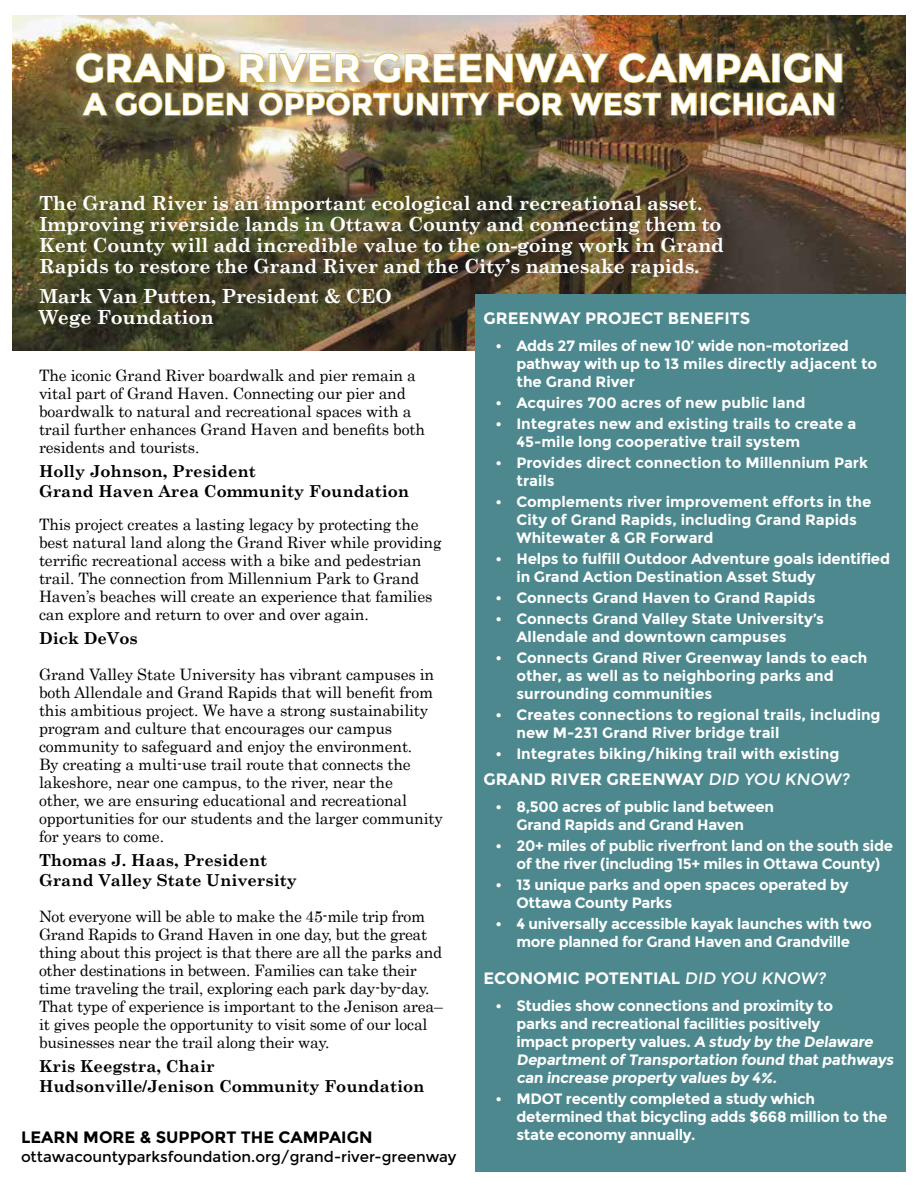
<style>
.page{position:relative;width:918px;height:1188px;background:#fff}
.page>*{position:absolute;margin:0;border:0;box-sizing:border-box;transform-origin:0 0}
.t1{font:700 39.9px "Montserrat";color:#fff}
.t2{font:700 30.9px "Montserrat";color:#fff}
.t3{font:700 19.5px/21px "Century Schoolbook";letter-spacing:-.01em;color:#fff}
.t4{font:700 16.5px/19.5px "Century Schoolbook";color:#000}
.t5{font:700 16.5px "Montserrat";color:#fff}
.t6{font:700 16.5px "Montserrat";color:#000}
.t7{font:15.75px/18px "Century";letter-spacing:-.01em;color:#000}
.t8{font:700 15px/18px "Montserrat";letter-spacing:-.01em;color:#fff}
.t9{font:15px "Montserrat";color:#000}
.s1{font-weight:400}
</style>
<div class="page">
<img style="left:13px;top:16px;width:892px;height:335px">
<div style="left:475px;top:295px;width:430px;height:877px;background:#4c888e"></div>
<div style="left:73px;top:51px;width:781px;height:76px;background:#000;opacity:.25"></div>
<div style="left:69px;top:45px;width:781px;height:78px;background:#fff;opacity:.24"></div>
<svg style="left:75px;top:52px;width:151px;height:32px;background:#8e7b44"></svg>
<svg style="left:239px;top:53px;width:29px;height:30px"></svg>
<div style="left:269px;top:53px;width:7px;height:30px;border:2px solid #d7b740"></div>
<svg style="left:277px;top:52px;width:86px;height:31px;background:#d0be92"></svg>
<img style="left:372px;top:52px;width:238px;height:32px">
<img style="left:618px;top:52px;width:154px;height:32px">
<div style="left:772px;top:53px;width:8px;height:30px;border:2px solid #d7b740"></div>
<svg style="left:783px;top:52px;width:60px;height:32px;background:#796a39"></svg>
<svg style="left:81px;top:92px;width:28px;height:25px"></svg>
<svg style="left:115px;top:91px;width:134px;height:26px;background:#82743f"></svg>
<img style="left:258px;top:91px;width:181px;height:26px">
<div style="left:442px;top:93px;width:6px;height:23px;border:2px solid #d7b740"></div>
<svg style="left:450px;top:92px;width:41px;height:24px"></svg>
<svg style="left:497px;top:91px;width:165px;height:26px;background:#816c39"></svg>
<svg style="left:670px;top:92px;width:28px;height:24px"></svg>
<div style="left:701px;top:93px;width:6px;height:23px;border:2px solid #d7b740"></div>
<svg style="left:709px;top:91px;width:45px;height:26px"></svg>
<div style="left:757px;top:93px;width:6px;height:23px;border:2px solid #d7b740"></div>
<svg style="left:765px;top:91px;width:70px;height:26px;background:#846a38"></svg>
<h1 class="t1" style="left:75px;top:44px;width:772px">GRAND RIVER GREENWAY CAMPAIGN</h1>
<h2 class="t2" style="left:84px;top:86px;width:754px">A GOLDEN OPPORTUNITY FOR WEST MICHIGAN</h2>
<p class="t3" style="left:39px;top:192px;width:687px">The Grand River is an important ecological and recreational asset.<br>Improving riverside lands in Ottawa County and connecting them to Kent County will add incredible value to the on-going work in Grand Rapids to restore the Grand River and the City’s namesake rapids.</p>
<h3 class="t3" style="left:39px;top:285px;width:354px">Mark Van Putten, President &amp; CEO<br>Wege Foundation</h3>
<p class="t5" style="left:483px;top:308px;width:268px">GREENWAY PROJECT BENEFITS</p>
<p class="t8" style="left:516px;top:337px;width:362px;text-indent:-21px">• Adds 27 miles of new 10’ wide non-motorized pathway with up to 13 miles directly adjacent to the Grand River</p>
<p class="t8" style="left:495px;top:394px;width:311px">• Acquires 700 acres of new public land</p>
<p class="t8" style="left:516px;top:415px;width:341px;text-indent:-21px">• Integrates new and existing trails to create a<br>45-mile long cooperative trail system</p>
<p class="t8" style="left:516px;top:454px;width:353px;text-indent:-21px">• Provides direct connection to Millennium Park trails</p>
<p class="t8" style="left:516px;top:493px;width:356px;text-indent:-21px">• Complements river improvement efforts in the<br>City of Grand Rapids, including Grand Rapids<br>Whitewater &amp; GR Forward</p>
<p class="t8" style="left:516px;top:550px;width:375px;text-indent:-21px">• Helps to fulfill Outdoor Adventure goals identified in Grand Action Destination Asset Study</p>
<p class="t8" style="left:495px;top:589px;width:322px">• Connects Grand Haven to Grand Rapids</p>
<p class="t8" style="left:516px;top:610px;width:309px;text-indent:-21px">• Connects Grand Valley State University’s<br>Allendale and downtown campuses</p>
<p class="t8" style="left:516px;top:649px;width:352px;text-indent:-21px">• Connects Grand River Greenway lands to each other, as well as to neighboring parks and surrounding communities</p>
<p class="t8" style="left:516px;top:706px;width:366px;text-indent:-21px">• Creates connections to regional trails, including new M-231 Grand River bridge trail</p>
<p class="t8" style="left:495px;top:745px;width:345px">• Integrates biking/hiking trail with existing</p>
<p class="t5" style="left:483px;top:769px;width:370px">GRAND RIVER GREENWAY <span class="s1">DID YOU KNOW?</span></p>
<p class="t8" style="left:495px;top:797px;width:280px;text-align:center">• 8,500 acres of public land between<br>Grand Rapids and Grand Haven</p>
<p class="t8" style="left:495px;top:836px;width:399px;text-align:center">• 20+ miles of public riverfront land on the south side of the river (including 15+ miles in Ottawa County)</p>
<p class="t8" style="left:516px;top:875px;width:334px;text-indent:-21px">• 13 unique parks and open spaces operated by<br>Ottawa County Parks</p>
<p class="t8" style="left:495px;top:914px;width:378px;text-align:center">• 4 universally accessible kayak launches with two more planned for Grand Haven and Grandville</p>
<p class="t5" style="left:483px;top:968px;width:346px">ECONOMIC POTENTIAL <span class="s1">DID YOU KNOW?</span></p>
<p class="t8" style="left:516px;top:997px;width:381px;text-indent:-21px">• Studies show connections and proximity to<br>parks and recreational facilities positively<br>impact property values. A study by the Delaware Department of Transportation found that pathways can increase property values by 4%.</p>
<p class="t8" style="left:516px;top:1090px;width:372px;text-indent:-21px">• MDOT recently completed a study which determined that bicycling adds $668 million to the state economy annually.</p>
<p class="t7" style="left:39px;top:365px;width:388px">The iconic Grand River boardwalk and pier remain a vital part of Grand Haven. Connecting our pier and boardwalk to natural and recreational spaces with a trail further enhances Grand Haven and benefits both residents and tourists.</p>
<p class="t4" style="left:39px;top:461px;width:372px">Holly Johnson, President<br>Grand Haven Area Community Foundation</p>
<p class="t7" style="left:39px;top:514px;width:404px">This project creates a lasting legacy by protecting the best natural land along the Grand River while providing terrific recreational access with a bike and pedestrian trail. The connection from Millennium Park to Grand Haven’s beaches will create an experience that families can explore and return to over and over again.</p>
<p class="t4" style="left:39px;top:628px;width:100px">Dick DeVos</p>
<p class="t7" style="left:39px;top:664px;width:405px">Grand Valley State University has vibrant campuses in both Allendale and Grand Rapids that will benefit from this ambitious project. We have a strong sustainability program and culture that encourages our campus community to safeguard and enjoy the environment.<br>By creating a multi-use trail route that connects the lakeshore, near one campus, to the river, near the<br>other, we are ensuring educational and recreational opportunities for our students and the larger community for years to come.</p>
<p class="t4" style="left:39px;top:850px;width:260px">Thomas J. Haas, President<br>Grand Valley State University</p>
<p class="t7" style="left:39px;top:906px;width:405px">Not everyone will be able to make the 45-mile trip from Grand Rapids to Grand Haven in one day, but the great thing about this project is that there are all the parks and other destinations in between. Families can take their time traveling the trail, exploring each park day-by-day.<br>That type of experience is important to the Jenison area– it gives people the opportunity to visit some of our local businesses near the trail along their way.</p>
<p class="t4" style="left:39px;top:1056px;width:387px">Kris Keegstra, Chair<br>Hudsonville/Jenison Community Foundation</p>
<p class="t6" style="left:21px;top:1127px;width:353px">LEARN MORE &amp; SUPPORT THE CAMPAIGN</p>
<p class="t9" style="left:21px;top:1148px;width:437px">ottawacountyparksfoundation.org/grand-river-greenway</p>
</div>
